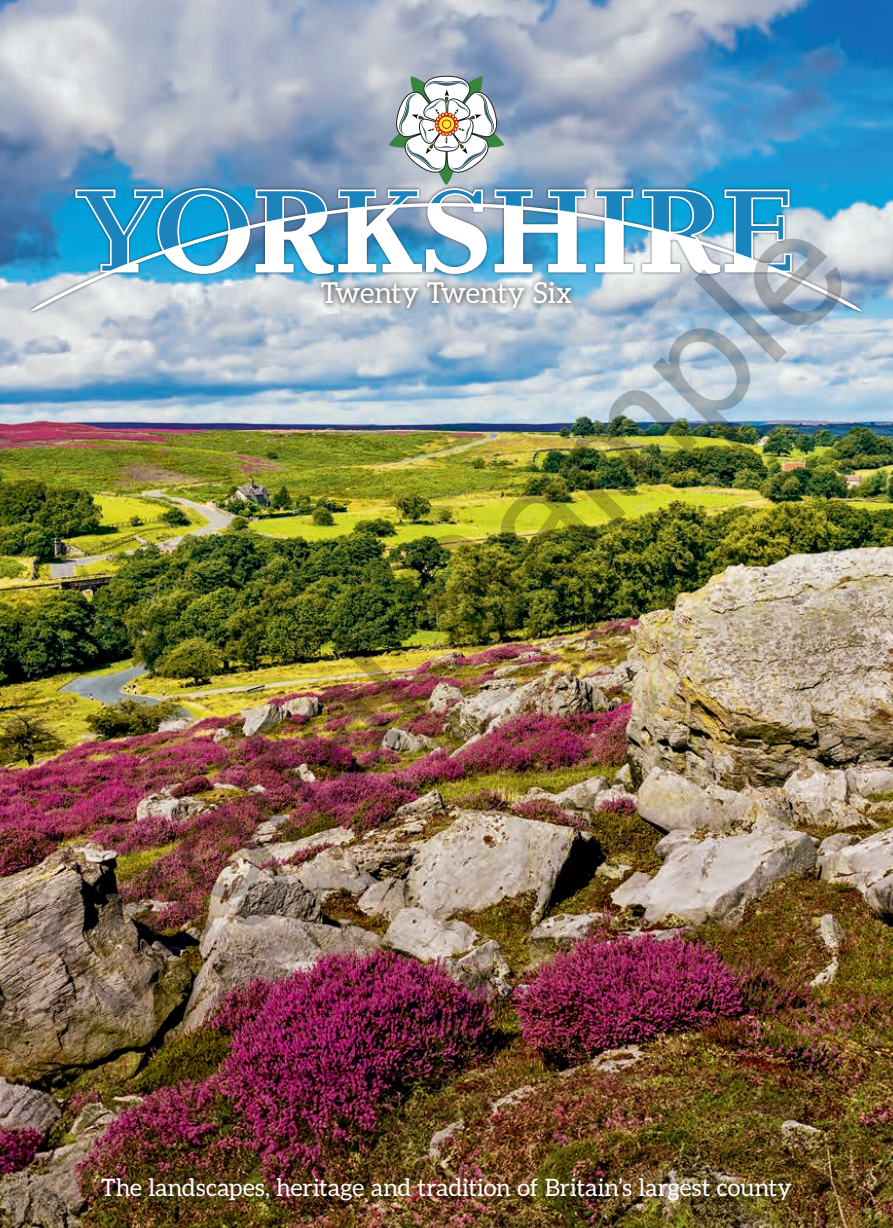
<style>
.page{position:relative;width:893px;height:1228px;background:#fff}
.page>*{position:absolute;margin:0;border:0;box-sizing:border-box;transform-origin:0 0}
.t1{font:163.9px "Arial";color:rgb(0 0 0/.22)}
.t2{font:29px "Aleo";letter-spacing:-.02em;color:#fff}
.t3{font:24px "Aleo";letter-spacing:-.005em;color:#fff}
</style>
<div class="page">
<img style="left:0;top:0;width:893px;height:1227px">
<div style="left:27px;top:185px;width:838px;height:129px;background:#231f20;opacity:.75"></div>
<svg style="left:75px;top:76px;width:512px;height:127px;background:#96aec2"></svg>
<svg style="left:594px;top:189px;width:40px;height:14px"></svg>
<svg style="left:641px;top:189px;width:152px;height:14px;background:#46a2cd"></svg>
<img style="left:30px;top:203px;width:833px;height:109px">
<svg style="left:315px;top:276px;width:262px;height:38px;background:#abb8c1"></svg>
<h1 class="t1" style="left:-4px;top:910px;width:1058px;rotate:-45deg">Digital Sample</h1>
<p class="t2" style="left:321px;top:270px;width:253px">Twenty Twenty Six</p>
<p class="t3" style="left:101px;top:1168px;width:692px">The landscapes, heritage and tradition of Britain’s largest county</p>
</div>
